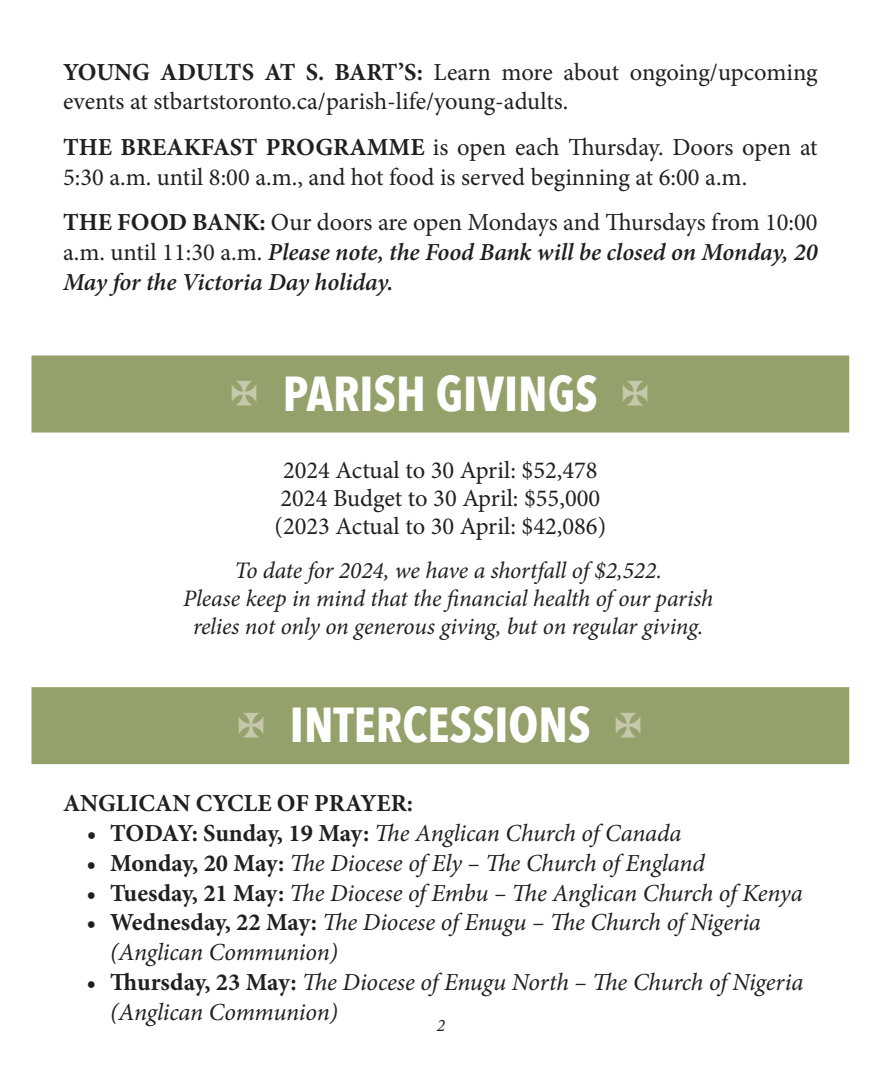
<style>
.page{position:relative;width:882px;height:1071px;background:#fff}
.page>*{position:absolute;margin:0;border:0;box-sizing:border-box;transform-origin:0 0}
.t1{font:700 49px "Avenir Next Condensed";color:#fff}
.t2{font:italic 24.5px/29.8px "Minion Pro";letter-spacing:-.01em;color:#231f20}
.t3{font:24.5px/29.8px "Minion Pro";color:#231f20}
.t4{font:italic 600 24.5px/29.8px "Minion Pro";letter-spacing:-.005em;color:#231f20;text-align:justify}
.t5{font:700 24.5px "Minion Pro";color:#231f20}
.t6{font:italic 23.62px/28px "Minion Pro";letter-spacing:-.01em;color:#231f20;text-align:center}
.t7{font:italic 17.5px "Minion Pro";color:#231f20}
.s1{font-weight:700}
.s2{font-weight:700;font-style:normal}
.s3{font-weight:400;font-style:normal}
</style>
<div class="page">
<div style="left:32px;top:356px;width:817px;height:77px;background:#94a16b"></div>
<div style="left:32px;top:687px;width:817px;height:77px;background:#94a16b"></div>
<p class="t3" style="left:63px;top:57px;width:756px"><span class="s1">YOUNG ADULTS AT S. BART’S:</span> Learn more about ongoing/upcoming events at stbartstoronto.ca/parish-life/young-adults.</p>
<p class="t3" style="left:63px;top:132px;width:756px"><span class="s1">THE BREAKFAST PROGRAMME</span> is open each Thursday. Doors open at<br>5:30 a.m. until 8:00 a.m., and hot food is served beginning at 6:00 a.m.</p>
<p class="t4" style="left:63px;top:207px;width:756px"><span class="s2">THE FOOD BANK:</span> <span class="s3">Our doors are open Mondays and Thursdays from 10:00 a.m. until 11:30 a.m.</span> Please note, the Food Bank will be closed on Monday, 20<br>May for the Victoria Day holiday.</p>
<h1 class="t1" style="left:231px;top:363px;width:420px"><sup>+</sup> PARISH GIVINGS <sup>+</sup></h1>
<p class="t3" style="left:275px;top:456px;width:333px;line-height:28px;text-align:center">2024 Actual to 30 April: $52,478<br>2024 Budget to 30 April: $55,000 (2023 Actual to 30 April: $42,086)</p>
<p class="t6" style="left:183px;top:556px;width:532px">To date for 2024, we have a shortfall of $2,522.<br>Please keep in mind that the financial health of our parish relies not only on generous giving, but on regular giving.</p>
<h1 class="t1" style="left:238px;top:695px;width:406px"><sup>+</sup> INTERCESSIONS <sup>+</sup></h1>
<p class="t5" style="left:63px;top:786px;width:352px">ANGLICAN CYCLE OF PRAYER:</p>
<p class="t2" style="left:87px;top:818px;width:596px"><span class="s2">• TODAY: Sunday, 19 May:</span> The Anglican Church of Canada</p>
<p class="t2" style="left:87px;top:848px;width:620px"><span class="s2">• Monday, 20 May:</span> The Diocese of Ely – The Church of England</p>
<p class="t2" style="left:87px;top:878px;width:718px"><span class="s2">• Tuesday, 21 May:</span> The Diocese of Embu – The Anglican Church of Kenya</p>
<p class="t2" style="left:110px;top:908px;width:652px;text-indent:-24px"><span class="s2">• Wednesday, 22 May:</span> The Diocese of Enugu – The Church of Nigeria (Anglican Communion)</p>
<p class="t2" style="left:110px;top:967px;width:695px;text-indent:-24px"><span class="s2">• Thursday, 23 May:</span> The Diocese of Enugu North – The Church of Nigeria (Anglican Communion)</p>
<p class="t7" style="left:437px;top:1013px;width:10px">2</p>
</div>
